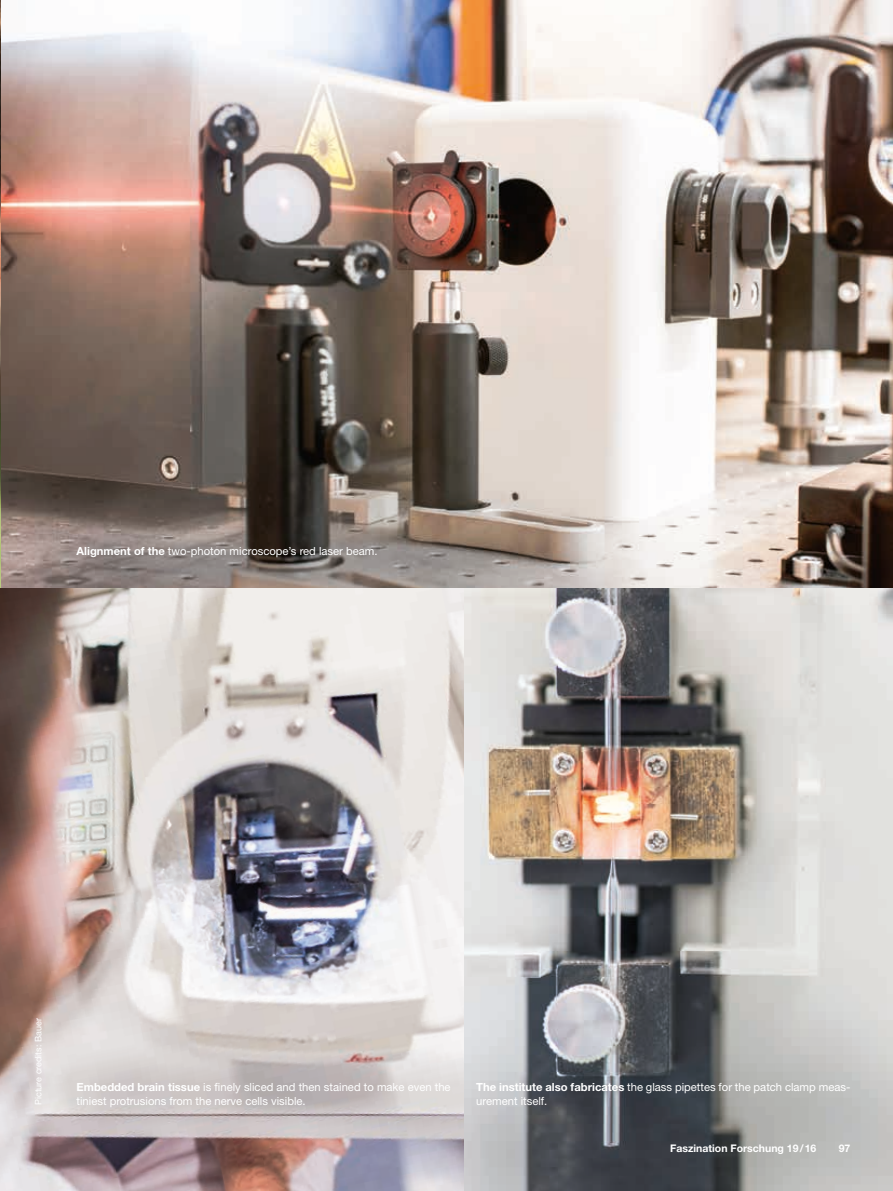
<style>
.page{position:relative;width:893px;height:1191px;background:#fff}
.page>*{position:absolute;margin:0;border:0;box-sizing:border-box;transform-origin:0 0}
.t1{font:11.25px/14.2px "Helvetica Neue LT Std";color:#fff}
.t2{font:700 10.5px "Helvetica Neue LT Std";color:#fff}
.t3{font:9px "Helvetica Neue LT Std";color:#fff}
.s1{font-weight:700}
</style>
<div class="page">
<img style="left:0;top:0;width:893px;height:1191px">
<img style="left:0;top:0;width:1px;height:717px">
<p class="t1" style="left:77px;top:544px;width:303px"><span class="s1">Alignment of the</span> two-photon microscope’s red laser beam.</p>
<p class="t3" style="left:33px;top:1105px;width:88px;rotate:-90deg">Picture credits: Bauer</p>
<p class="t1" style="left:77px;top:1079px;width:376px"><span class="s1">Embedded brain tissue</span> is finely sliced and then stained to make even the tiniest protrusions from the nerve cells visible.</p>
<p class="t1" style="left:476px;top:1079px;width:376px"><span class="s1">The institute also fabricates</span> the glass pipettes for the patch clamp meas&shy;urement itself.</p>
<p class="t2" style="left:670px;top:1141px;width:148px">Faszination Forschung 19/16</p>
<p class="t2" style="left:839px;top:1141px;width:13px">97</p>
</div>
